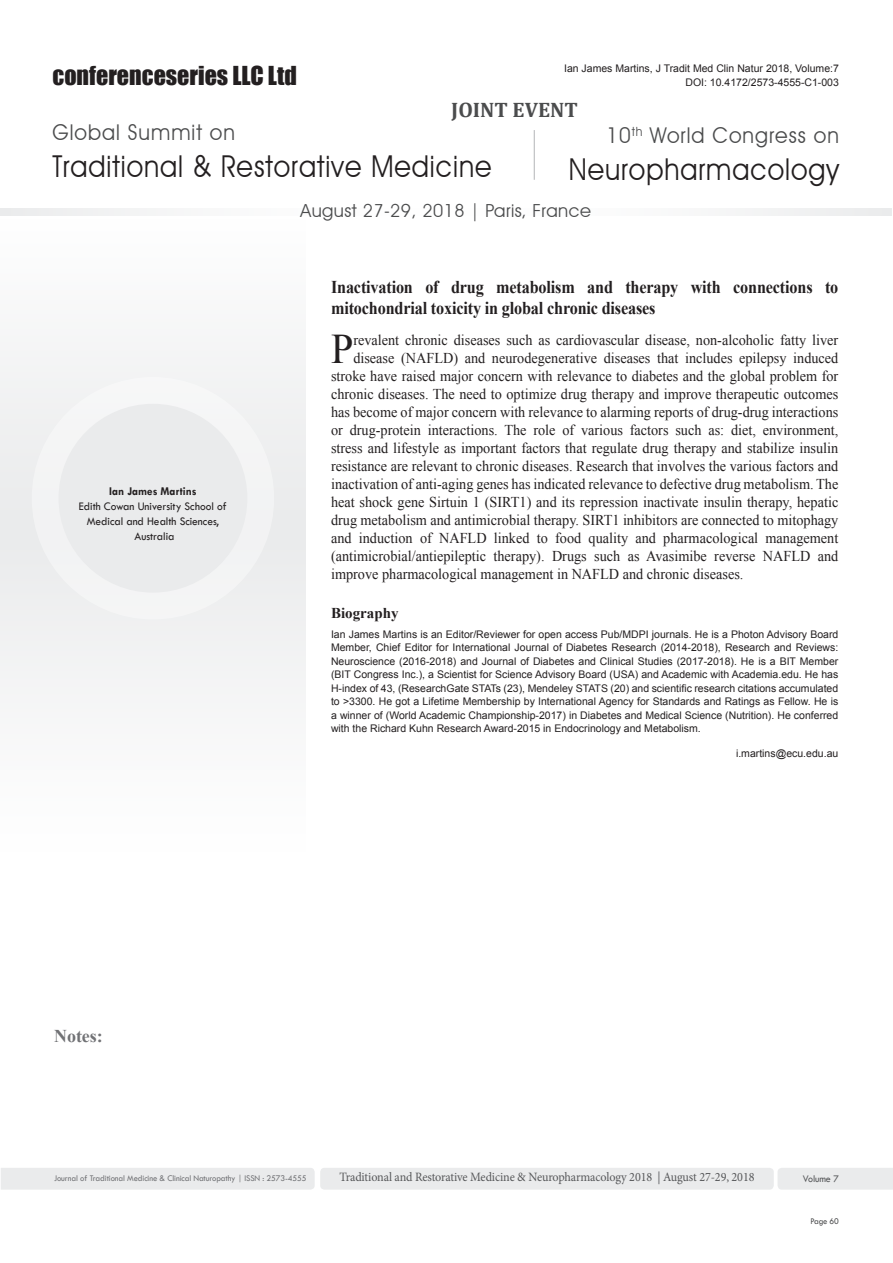
<style>
.page{position:relative;width:893px;height:1263px;background:#fff}
.page>*{position:absolute;margin:0;border:0;box-sizing:border-box;transform-origin:0 0}
.Bio_Heading{font:42.15px "Times New Roman";color:#231f20;scale:.95 1}
.t1{font:30.15px "Avant Garde IT Cby BT";letter-spacing:.035em;color:#231f20;scale:.9 1}
.t2{font:24px "Impact";color:#231f20}
.t3{font:21.75px "Avant Garde IT Cby BT";letter-spacing:.05em;color:#4b4c4d;scale:.95 1}
.t4{font:700 21px "Cambria";color:#4b4c4d}
.t5{font:700 18px/21px "Times New Roman";letter-spacing:-.01em;color:#231f20;scale:.9 1}
.t6{font:18px "Avant Garde IT Cby BT";letter-spacing:.025em;color:#4b4c4d}
.t7{font:700 18px "Times New Roman";color:#717275}
.Bio_Heading-2{font:15px "Times New Roman";color:#231f20;scale:.95 1}
.Bio_Heading-3{font:700 15px "Times New Roman";color:#231f20}
.t8{font:12.75px "Minion Pro";letter-spacing:-.01em;color:#57585a;scale:.95 1}
.Affiliation{font:12px "Tw Cen";color:#231f20;scale:.95 1}
.Affiliation-2{font:700 12px "Tw Cen";color:#231f20;scale:.95 1}
.Biography{font:10.5px/13.5px "Arial";color:#231f20;text-align:justify}
.t9{font:10.5px "Tw Cen";letter-spacing:-.01em;color:#57585a;scale:.95 1}
.t10{font:9px "Tw Cen";letter-spacing:-.01em;color:#717275;scale:.95 1}
.t11{font:9px "Tw Cen";letter-spacing:-.02em;color:#4b4c4d;scale:.95 1}
</style>
<div class="page">
<div style="left:1px;top:1168px;width:314px;height:21px;background:#eaebec"></div>
<div style="left:778px;top:1168px;width:115px;height:21px;background:#eaebec"></div>
<div style="left:320px;top:1168px;width:454px;height:21px;background:#eaebec;border-radius:4px"></div>
<div style="left:0;top:535px;width:306px;height:316px;background:#f5f6f6"></div>
<div style="left:0;top:219px;width:306px;height:316px;background:#f6f6f7"></div>
<div style="left:59px;top:404px;width:188px;height:189px;background:#eaebec;border-radius:50%"></div>
<hr style="left:534px;top:130px;width:1px;height:50px;background:#b4b5b8">
<div style="left:0;top:208px;width:891px;height:8px;background:#f8f8f9"></div>
<h3 class="t2" style="left:52px;top:56px;width:246px">conferenceseries LLC Ltd</h3>
<p class="Biography" style="left:564px;top:61px;width:276px">Ian James Martins, J Tradit Med Clin Natur 2018, Volume:7</p>
<p class="Biography" style="left:685px;top:76px;width:155px">DOI: 10.4172/2573-4555-C1-003</p>
<h3 class="t4" style="left:451px;top:95px;width:128px">JOINT EVENT</h3>
<h3 class="t3" style="left:52px;top:119px;width:194px">Global Summit on</h3>
<h2 class="t1" style="left:52px;top:148px;width:489px">Traditional &amp; Restorative Medicine</h2>
<h3 class="t3" style="left:606px;top:122px;width:246px">10<sup>th</sup> World Congress on</h3>
<h2 class="t1" style="left:569px;top:151px;width:302px">Neuropharmacology</h2>
<p class="Affiliation-2" style="left:109px;top:484px;width:93px">Ian James Martins</p>
<p class="Affiliation" style="left:79px;top:499px;width:157px">Edith Cowan University School of</p>
<p class="Affiliation" style="left:87px;top:514px;width:141px">Medical and Health Sciences,</p>
<p class="Affiliation" style="left:134px;top:529px;width:44px">Australia</p>
<p class="t6" style="left:301px;top:199px;width:292px">August 27-29, 2018 | Paris, France</p>
<p class="t5" style="left:331px;top:276px;width:565px">Inactivation of drug metabolism and therapy with connections to mitochondrial toxicity in global chronic diseases</p>
<p class="Bio_Heading" style="left:331px;top:320px;width:25px">P</p>
<p class="Bio_Heading-2" style="left:353px;top:330px;width:512px">revalent chronic diseases such as cardiovascular disease, non-alcoholic fatty liver</p>
<p class="Bio_Heading-2" style="left:353px;top:348px;width:512px">disease (NAFLD) and neurodegenerative diseases that includes epilepsy induced</p>
<p class="Bio_Heading-2" style="left:331px;top:366px;width:535px">stroke have raised major concern with relevance to diabetes and the global problem for</p>
<p class="Bio_Heading-2" style="left:331px;top:384px;width:535px">chronic diseases. The need to optimize drug therapy and improve therapeutic outcomes</p>
<p class="Bio_Heading-2" style="left:331px;top:402px;width:536px">has become of major concern with relevance to alarming reports of drug-drug interactions</p>
<p class="Bio_Heading-2" style="left:331px;top:420px;width:535px">or drug-protein interactions. The role of various factors such as: diet, environment,</p>
<p class="Bio_Heading-2" style="left:331px;top:438px;width:535px">stress and lifestyle as important factors that regulate drug therapy and stabilize insulin</p>
<p class="Bio_Heading-2" style="left:331px;top:456px;width:535px">resistance are relevant to chronic diseases. Research that involves the various factors and</p>
<p class="Bio_Heading-2" style="left:331px;top:474px;width:535px">inactivation of anti-aging genes has indicated relevance to defective drug metabolism. The</p>
<p class="Bio_Heading-2" style="left:331px;top:492px;width:535px">heat shock gene Sirtuin 1 (SIRT1) and its repression inactivate insulin therapy, hepatic</p>
<p class="Bio_Heading-2" style="left:331px;top:510px;width:535px">drug metabolism and antimicrobial therapy. SIRT1 inhibitors are connected to mitophagy</p>
<p class="Bio_Heading-2" style="left:331px;top:528px;width:535px">and induction of NAFLD linked to food quality and pharmacological management</p>
<p class="Bio_Heading-2" style="left:331px;top:546px;width:535px">(antimicrobial/antiepileptic therapy). Drugs such as Avasimibe reverse NAFLD and</p>
<p class="Bio_Heading-2" style="left:331px;top:564px;width:436px">improve pharmacological management in NAFLD and chronic diseases.</p>
<p class="Bio_Heading-3" style="left:331px;top:603px;width:69px">Biography</p>
<p class="Biography" style="left:331px;top:628px;width:509px">Ian James Martins is an Editor/Reviewer for open access Pub/MDPI journals. He is a Photon Advisory Board Member, Chief Editor for International Journal of Diabetes Research (2014-2018), Research and Reviews:<br>Neuroscience (2016-2018) and Journal of Diabetes and Clinical Studies (2017-2018). He is a BIT Member (BIT Congress Inc.), a Scientist for Science Advisory Board (USA) and Academic with Academia.edu. He has H-index of 43, (ResearchGate STATs (23), Mendeley STATS (20) and scientific research citations accumulated to &gt;3300. He got a Lifetime Membership by International Agency for Standards and Ratings as Fellow. He is a winner of (World Academic Championship-2017) in Diabetes and Medical Science (Nutrition). He conferred with the Richard Kuhn Research Award-2015 in Endocrinology and Metabolism.</p>
<p class="Biography" style="left:736px;top:746px;width:104px">i.martins@ecu.edu.au</p>
<p class="t7" style="left:54px;top:1024px;width:50px">Notes:</p>
<p class="t10" style="left:54px;top:1173px;width:267px">Journal of Traditional Medicine &amp; Clinical Naturopathy | ISSN : 2573-4555</p>
<p class="t8" style="left:339px;top:1169px;width:438px">Traditional and Restorative Medicine &amp; Neuropharmacology 2018 | August 27-29, 2018</p>
<p class="t9" style="left:803px;top:1173px;width:40px">Volume 7</p>
<p class="t11" style="left:810px;top:1215px;width:32px">Page 60</p>
</div>
